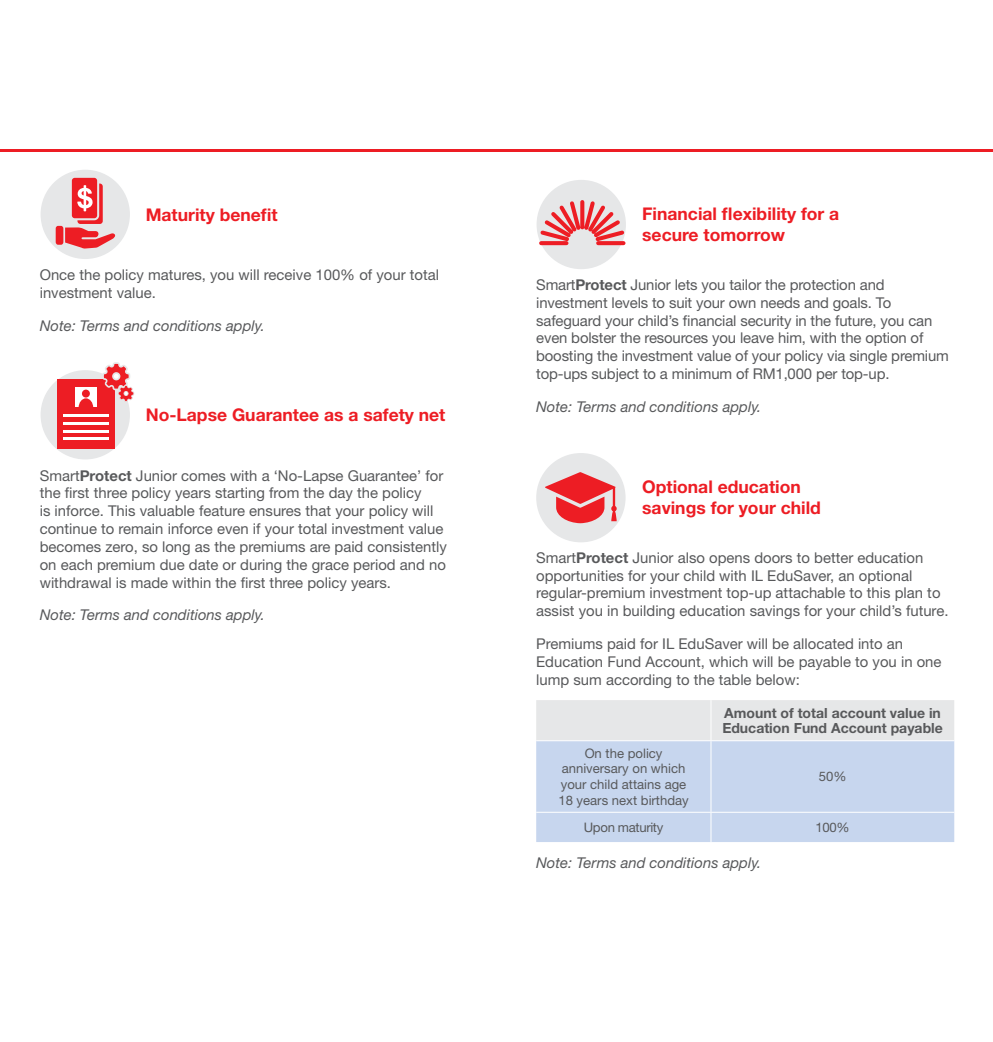
<style>
.page{position:relative;width:993px;height:1042px;background:#fff}
.page>*{position:absolute;margin:0;border:0;box-sizing:border-box;transform-origin:0 0}
.t1{font:700 17.5px/21px "Helvetica Neue LT Std";color:#ed1d24}
.t2{font:14.88px/17.8px "Helvetica Neue LT Std";color:#58595b}
.t3{font:italic 14.88px "Helvetica Neue LT Std";color:#58595b}
.t4{font:700 14px/15.8px "Helvetica Neue LT Std";color:#58595b}
.t5{font:13.12px/15.8px "Helvetica Neue LT Std";color:#58595b;text-align:center}
.t6{font:13.12px "Helvetica Neue LT Std";letter-spacing:-.025em;color:#58595b}
.s1{font-weight:700}
</style>
<div class="page">
<div style="left:41px;top:370px;width:89px;height:89px;background:#e6e7e8;border-radius:50%"></div>
<div style="left:41px;top:170px;width:89px;height:89px;background:#e6e7e8;border-radius:50%"></div>
<svg style="left:77px;top:184px;width:26px;height:40px"></svg>
<svg style="left:71px;top:177px;width:28px;height:43px"></svg>
<svg style="left:65px;top:227px;width:51px;height:21px"></svg>
<div style="left:56px;top:226px;width:7px;height:19px;background:#ed1d24;border-radius:3px"></div>
<div style="left:57px;top:379px;width:58px;height:69px;background:#ed1d24"></div>
<div style="left:75px;top:388px;width:21px;height:19px;background:#fff"></div>
<div style="left:82px;top:390px;width:8px;height:7px;background:#ed1d24;border-radius:50%"></div>
<svg style="left:79px;top:398px;width:14px;height:9px"></svg>
<hr style="left:63px;top:430px;width:45px;height:2px;background:#fff">
<hr style="left:63px;top:437px;width:45px;height:3px;background:#fff">
<hr style="left:63px;top:422px;width:45px;height:3px;background:#fff">
<hr style="left:63px;top:415px;width:45px;height:2px;background:#fff">
<svg style="left:102px;top:362px;width:32px;height:40px"></svg>
<div style="left:536px;top:180px;width:89px;height:89px;background:#e6e7e8;border-radius:50%"></div>
<svg style="left:537px;top:198px;width:89px;height:49px"></svg>
<hr style="left:0;top:149px;width:496px;height:2px;background:#ed1d24">
<hr style="left:496px;top:149px;width:496px;height:2px;background:#ed1d24">
<div style="left:536px;top:453px;width:89px;height:89px;background:#e6e7e8;border-radius:50%"></div>
<svg style="left:545px;top:472px;width:71px;height:51px"></svg>
<div style="left:536px;top:700px;width:417px;height:40px;background:#e6e7e8"></div>
<div style="left:536px;top:741px;width:417px;height:101px;background:#c7d6ee"></div>
<hr style="left:710px;top:700px;width:1px;height:40px;background:#fff">
<hr style="left:710px;top:741px;width:1px;height:71px;background:#fff">
<hr style="left:536px;top:812px;width:174px;height:1px;background:#fff">
<hr style="left:710px;top:812px;width:243px;height:1px;background:#fff">
<svg style="left:710px;top:813px;width:1px;height:29px"></svg>
<p class="t1" style="left:146px;top:203px;width:133px">Maturity benefit</p>
<p class="t2" style="left:40px;top:266px;width:400px">Once the policy matures, you will receive 100% of your total investment value.</p>
<p class="t3" style="left:40px;top:316px;width:226px">Note: Terms and conditions apply.</p>
<p class="t1" style="left:146px;top:404px;width:301px">No-Lapse Guarantee as a safety net</p>
<p class="t2" style="left:40px;top:466px;width:408px">Smart<span class="s1">Protect</span> Junior comes with a ‘No-Lapse Guarantee’ for the first three policy years starting from the day the policy<br>is inforce. This valuable feature ensures that your policy will continue to remain inforce even if your total investment value becomes zero, so long as the premiums are paid consistently on each premium due date or during the grace period and no withdrawal is made within the first three policy years.</p>
<p class="t3" style="left:40px;top:606px;width:226px">Note: Terms and conditions apply.</p>
<p class="t1" style="left:642px;top:203px;width:198px">Financial flexibility for a secure tomorrow</p>
<p class="t2" style="left:536px;top:275px;width:414px">Smart<span class="s1">Protect</span> Junior lets you tailor the protection and investment levels to suit your own needs and goals. To safeguard your child’s financial security in the future, you can even bolster the resources you leave him, with the option of boosting the investment value of your policy via single premium top-ups subject to a minimum of RM1,000 per top-up.</p>
<p class="t3" style="left:536px;top:398px;width:226px">Note: Terms and conditions apply.</p>
<p class="t1" style="left:642px;top:475px;width:180px">Optional education savings for your child</p>
<p class="t2" style="left:536px;top:548px;width:413px">Smart<span class="s1">Protect</span> Junior also opens doors to better education opportunities for your child with IL EduSaver, an optional regular-premium investment top-up attachable to this plan to assist you in building education savings for your child’s future.</p>
<p class="t2" style="left:536px;top:634px;width:407px">Premiums paid for IL EduSaver will be allocated into an<br>Education Fund Account, which will be payable to you in one lump sum according to the table below:</p>
<p class="t5" style="left:558px;top:745px;width:132px">On the policy anniversary on which your child attains age<br>18 years next birthday</p>
<p class="t4" style="left:722px;top:704px;width:222px">Amount of total account value in<br>Education Fund Account payable</p>
<p class="t5" style="left:818px;top:768px;width:29px">50%</p>
<p class="t6" style="left:583px;top:819px;width:81px">Upon maturity</p>
<p class="t5" style="left:815px;top:819px;width:36px">100%</p>
<p class="t3" style="left:536px;top:854px;width:226px">Note: Terms and conditions apply.</p>
</div>
